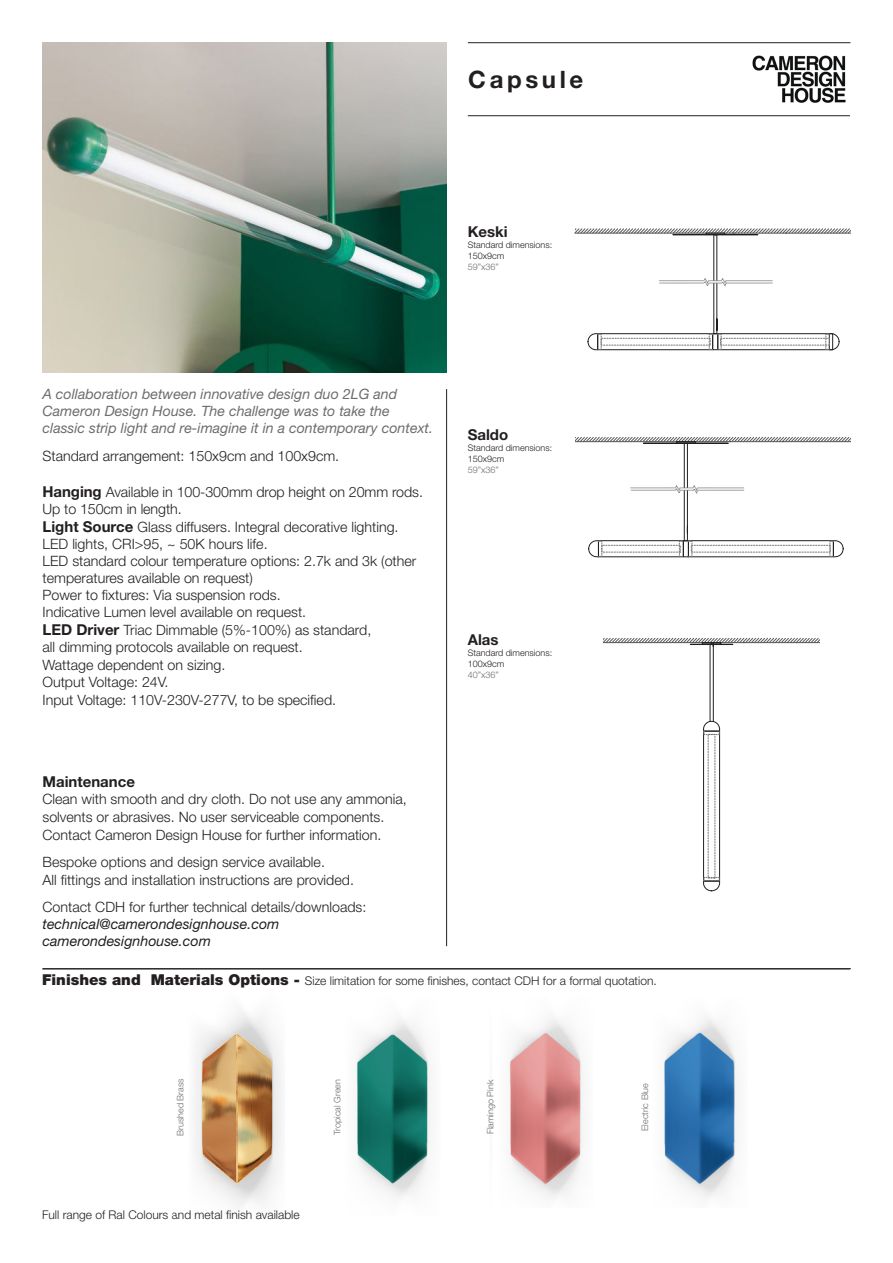
<style>
.page{position:relative;width:893px;height:1263px;background:#fff}
.page>*{position:absolute;margin:0;border:0;box-sizing:border-box;transform-origin:0 0}
.t1{font:700 24px "Helvetica Neue LT Pro";letter-spacing:.15em;color:#231f20}
.t2{font:700 15px "Helvetica Neue LT Pro";color:#231f20}
.t3{font:300 14.25px/17.7px "Helvetica Neue LT Std";color:#231f20}
.t4{font:italic 14.25px/17.1px "Helvetica Neue LT Std";color:#6c6d70}
.t5{font:italic 14.25px/17.1px "Helvetica Neue LT Std";color:#231f20}
.t6{font:300 12px "Helvetica Neue LT Std";color:#231f20}
.t7{font:300 9px/10.8px "Helvetica Neue LT Std";color:#231f20}
.t8{font:300 9px "Helvetica Neue LT Std";color:#6c6d70}
.s1{font-family:"Helvetica Neue LT Pro";font-weight:700;font-size:15px}
.s2{font-weight:900;font-size:15px}
</style>
<div class="page">
<hr style="left:468px;top:42px;width:382px;height:1px;background:#231f20">
<hr style="left:468px;top:115px;width:382px;height:1px;background:#231f20">
<img style="left:752px;top:55px;width:94px;height:48px">
<hr style="left:446px;top:389px;width:1px;height:557px;background:#231f20">
<hr style="left:43px;top:968px;width:808px;height:1px;background:#231f20">
<img style="left:43px;top:43px;width:403px;height:329px">
<hr style="left:42px;top:969px;width:808px;height:1px;background:#231f20">
<img style="left:194px;top:1011px;width:88px;height:196px">
<img style="left:356px;top:1018px;width:74px;height:180px">
<img style="left:509px;top:1018px;width:74px;height:181px">
<img style="left:664px;top:1017px;width:74px;height:182px">
<svg style="left:575px;top:229px;width:275px;height:121px"></svg>
<svg style="left:576px;top:437px;width:274px;height:120px"></svg>
<svg style="left:604px;top:638px;width:216px;height:253px"></svg>
<p class="t1" style="left:468px;top:64px;width:116px">Capsule</p>
<p class="t2" style="left:468px;top:222px;width:41px">Keski</p>
<p class="t7" style="left:468px;top:239px;width:86px">Standard dimensions:<br>150x9cm</p>
<p class="t8" style="left:468px;top:261px;width:33px">59”x36”</p>
<p class="t4" style="left:43px;top:385px;width:392px">A collaboration between innovative design duo 2LG and<br>Cameron Design House. The challenge was to take the classic strip light and re-imagine it in a contemporary context.</p>
<p class="t3" style="left:43px;top:446px;width:298px">Standard arrangement: 150x9cm and 100x9cm.</p>
<p class="t3" style="left:43px;top:482px;width:382px"><span class="s1">Hanging</span> Available in 100-300mm drop height on 20mm rods.</p>
<p class="t3" style="left:43px;top:500px;width:141px">Up to 150cm in length.</p>
<p class="t3" style="left:43px;top:518px;width:358px"><span class="s1">Light Source</span> Glass diffusers. Integral decorative lighting.</p>
<p class="t3" style="left:43px;top:535px;width:227px">LED lights, CRI&gt;95, ~ 50K hours life.</p>
<p class="t3" style="left:43px;top:552px;width:375px;line-height:17.1px">LED standard colour temperature options: 2.7k and 3k (other temperatures available on request)</p>
<p class="t3" style="left:43px;top:586px;width:240px">Power to fixtures: Via suspension rods.</p>
<p class="t3" style="left:43px;top:603px;width:265px">Indicative Lumen level available on request.</p>
<p class="t3" style="left:43px;top:621px;width:330px"><span class="s1">LED Driver</span> Triac Dimmable (5%-100%) as standard,</p>
<p class="t3" style="left:43px;top:638px;width:262px">all dimming protocols available on request.</p>
<p class="t3" style="left:43px;top:655px;width:184px">Wattage dependent on sizing.</p>
<p class="t3" style="left:43px;top:673px;width:127px">Output Voltage: 24V.</p>
<p class="t3" style="left:43px;top:691px;width:295px">Input Voltage: 110V-230V-277V, to be specified.</p>
<p class="t2" style="left:43px;top:772px;width:94px">Maintenance</p>
<p class="t3" style="left:43px;top:790px;width:366px">Clean with smooth and dry cloth. Do not use any ammonia, solvents or abrasives. No user serviceable components.<br>Contact Cameron Design House for further information.</p>
<p class="t3" style="left:43px;top:853px;width:313px">Bespoke options and design service available.<br>All fittings and installation instructions are provided.</p>
<p class="t3" style="left:43px;top:898px;width:325px">Contact CDH for further technical details/downloads:</p>
<p class="t5" style="left:43px;top:915px;width:238px">technical@camerondesignhouse.com camerondesignhouse.com</p>
<p class="t2" style="left:468px;top:425px;width:42px">Saldo</p>
<p class="t7" style="left:468px;top:442px;width:86px">Standard dimensions:<br>150x9cm</p>
<p class="t8" style="left:468px;top:464px;width:33px">59”x36”</p>
<p class="t2" style="left:468px;top:630px;width:32px">Alas</p>
<p class="t7" style="left:468px;top:647px;width:86px">Standard dimensions:<br>100x9cm</p>
<p class="t8" style="left:468px;top:669px;width:33px">40”x36”</p>
<p class="t6" style="left:42px;top:973px;width:616px"><span class="s2">Finishes and Materials Options -</span> Size limitation for some finishes, contact CDH for a formal quotation.</p>
<p class="t8" style="left:175px;top:1136px;width:59px;rotate:-90deg">Brushed Brass</p>
<p class="t8" style="left:485px;top:1134px;width:56px;rotate:-90deg">Flamingo Pink</p>
<p class="t8" style="left:639px;top:1131px;width:49px;rotate:-90deg">Electric Blue</p>
<p class="t8" style="left:332px;top:1135px;width:57px;rotate:-90deg">Tropical Green</p>
<p class="t6" style="left:42px;top:1208px;width:259px">Full range of Ral Colours and metal finish available</p>
</div>
